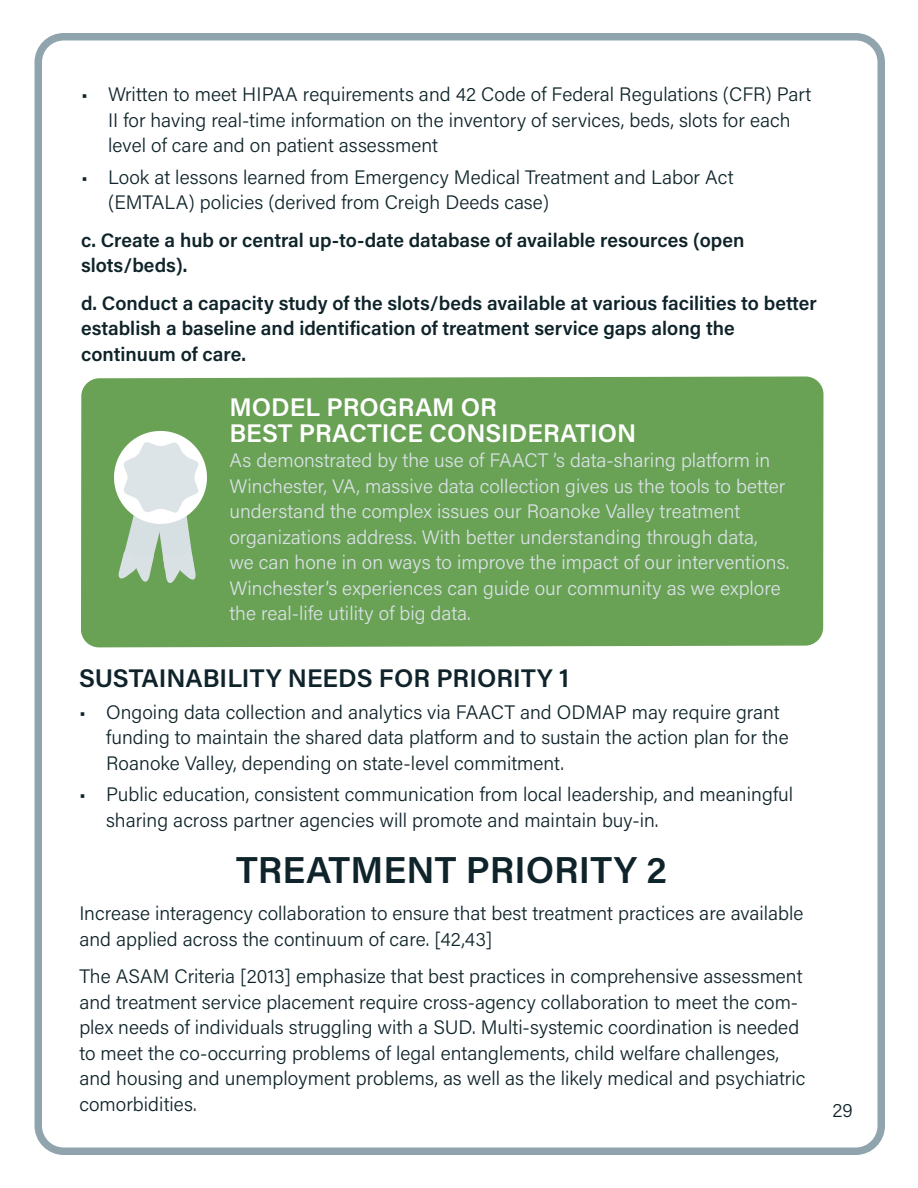
<style>
.page{position:relative;width:918px;height:1188px;background:#fff}
.page>*{position:absolute;margin:0;border:0;box-sizing:border-box;transform-origin:0 0}
.t1{font:37.5px "Acumin Variable Concept";letter-spacing:.03em;color:#0f242a}
.t2{font:25.5px/25.5px "Acumin Variable Concept";letter-spacing:.03em;color:#fff}
.t3{font:25.5px "Acumin Variable Concept";letter-spacing:.03em;color:#0f242a}
.t4{font:19.5px/25.5px "Acumin Variable Concept";letter-spacing:.01em;color:#0f242a}
.t5{font:19.5px/25.5px "Acumin Variable Concept";letter-spacing:.01em;color:#d9e1e5}
.t6{font:19.5px/25.5px "Acumin Variable Concept";letter-spacing:.045em;color:#0f242a}
.t7{font:19.5px/25.5px "Acumin Variable Concept";letter-spacing:.04em;color:#0f242a}
</style>
<div class="page">
<div style="left:34px;top:33px;width:851px;height:1122px;border:8px solid #758e99;border-radius:26px"></div>
<div style="left:81px;top:376px;width:743px;height:271px;background:#69a155"></div>
<svg style="left:108px;top:425px;width:105px;height:160px"></svg>
<p class="t4" style="left:108px;top:81px;width:705px;text-indent:-27px">• Written to meet HIPAA requirements and 42 Code of Federal Regulations (CFR) Part<br>II for having real-time information on the inventory of services, beds, slots for each level of care and on patient assessment</p>
<p class="t4" style="left:108px;top:164px;width:627px;text-indent:-27px">• Look at lessons learned from Emergency Medical Treatment and Labor Act (EMTALA) policies (derived from Creigh Deeds case)</p>
<p class="t7" style="left:81px;top:227px;width:664px">c. Create a hub or central up-to-date database of available resources (open slots/beds).</p>
<p class="t6" style="left:81px;top:290px;width:736px">d. Conduct a capacity study of the slots/beds available at various facilities to better establish a baseline and identification of treatment service gaps along the continuum of care.</p>
<h2 class="t2" style="left:230px;top:394px;width:408px">MODEL PROGRAM OR<br>BEST PRACTICE CONSIDERATION</h2>
<p class="t5" style="left:230px;top:447px;width:561px">As demonstrated by the use of FAACT ’s data-sharing platform in Winchester, VA, massive data collection gives us the tools to better understand the complex issues our Roanoke Valley treatment organizations address. With better understanding through data,<br>we can hone in on ways to improve the impact of our interventions.<br>Winchester’s experiences can guide our community as we explore the real-life utility of big data.</p>
<h2 class="t3" style="left:79px;top:661px;width:490px">SUSTAINABILITY NEEDS FOR PRIORITY 1</h2>
<p class="t4" style="left:106px;top:699px;width:684px;text-indent:-27px">• Ongoing data collection and analytics via FAACT and ODMAP may require grant funding to maintain the shared data platform and to sustain the action plan for the<br>Roanoke Valley, depending on state-level commitment.</p>
<p class="t4" style="left:106px;top:781px;width:688px;text-indent:-27px">• Public education, consistent communication from local leadership, and meaningful sharing across partner agencies will promote and maintain buy-in.</p>
<h1 class="t1" style="left:236px;top:844px;width:431px">TREATMENT PRIORITY 2</h1>
<p class="t4" style="left:79px;top:900px;width:726px">Increase interagency collaboration to ensure that best treatment practices are available and applied across the continuum of care. [42,43]</p>
<p class="t4" style="left:79px;top:963px;width:727px">The ASAM Criteria [2013] emphasize that best practices in comprehensive assessment and treatment service placement require cross-agency collaboration to meet the com&shy;plex needs of individuals struggling with a SUD. Multi-systemic coordination is needed to meet the co-occurring problems of legal entanglements, child welfare challenges, and housing and unemployment problems, as well as the likely medical and psychiatric comorbidities.</p>
<p class="t4" style="left:832px;top:1097px;width:22px">29</p>
</div>
